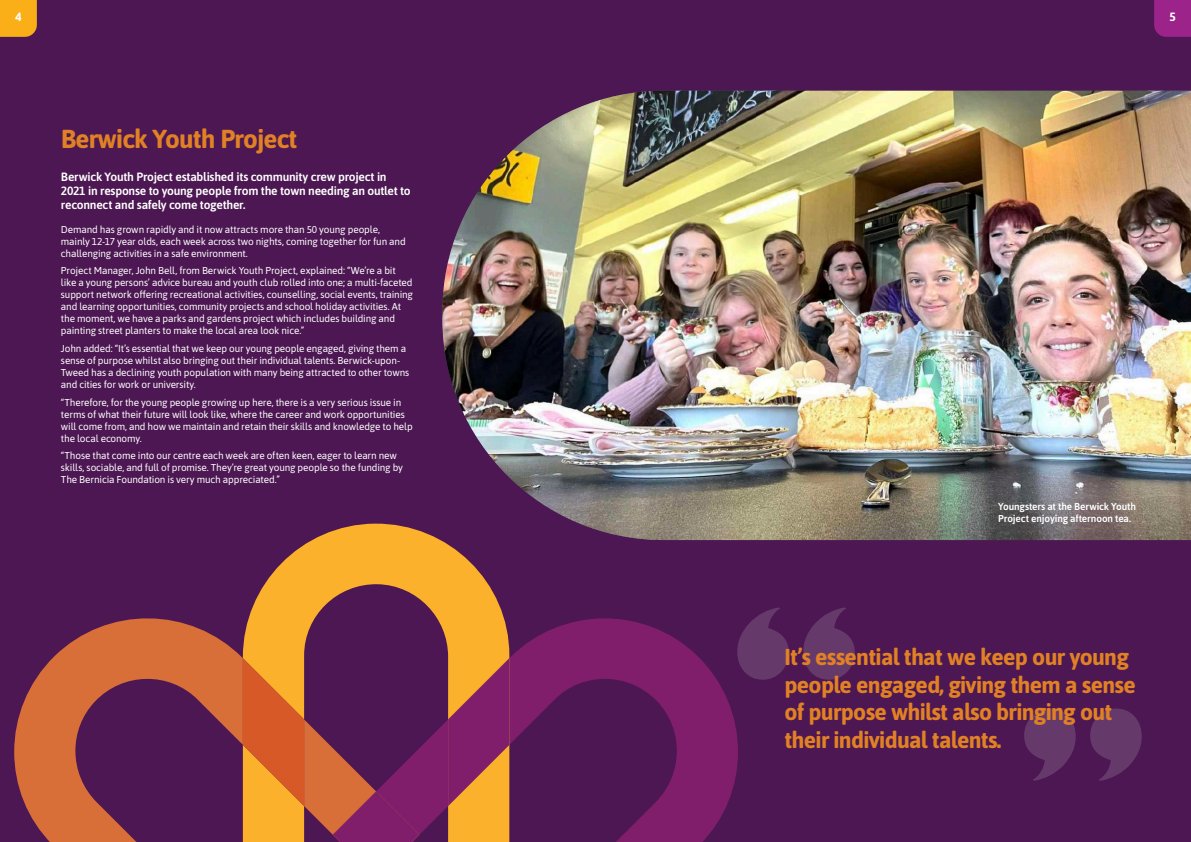
<style>
.page{position:relative;width:1191px;height:842px;background:#4c1752}
.page>*{position:absolute;margin:0;border:0;box-sizing:border-box;transform-origin:0 0}
.t1{font:700 26px "Asap";letter-spacing:-.03em;color:#e18125}
.t2{font:700 23px/27.6px "Asap";letter-spacing:-.03em;color:#e18125}
.t3{font:600 12px/14px "Asap";letter-spacing:-.02em;color:#fff}
.t4{font:700 12px "Asap";color:#fff}
.t5{font:10px/12px "Asap";letter-spacing:-.015em;color:#fff}
.t6{font:600 10px/12px "Asap";letter-spacing:-.01em;color:#fff}
</style>
<div class="page">
<img style="left:442px;top:91px;width:749px;height:449px">
<svg style="left:738px;top:607px;width:117px;height:73px"></svg>
<svg style="left:1024px;top:708px;width:117px;height:73px"></svg>
<svg style="left:253px;top:523px;width:256px;height:82px;fill:#fbb12b"></svg>
<svg style="left:377px;top:605px;width:361px;height:237px"></svg>
<svg style="left:448px;top:658px;width:61px;height:148px"></svg>
<svg style="left:14px;top:605px;width:362px;height:237px"></svg>
<svg style="left:243px;top:658px;width:61px;height:148px"></svg>
<svg style="left:333px;top:791px;width:86px;height:51px"></svg>
<svg style="left:0;top:0;width:37px;height:37px"></svg>
<svg style="left:1154px;top:0;width:37px;height:37px"></svg>
<p class="t4" style="left:15px;top:8px;width:8px">4</p>
<p class="t4" style="left:1169px;top:8px;width:8px">5</p>
<h1 class="t1" style="left:61px;top:120px;width:238px">Berwick Youth Project</h1>
<p class="t3" style="left:61px;top:169px;width:351px">Berwick Youth Project established its community crew project in<br>2021 in response to young people from the town needing an outlet to reconnect and safely come together.</p>
<p class="t5" style="left:61px;top:223px;width:346px">Demand has grown rapidly and it now attracts more than 50 young people, mainly 12-17 year olds, each week across two nights, coming together for fun and challenging activities in a safe environment.</p>
<p class="t5" style="left:61px;top:264px;width:353px">Project Manager, John Bell, from Berwick Youth Project, explained: “We’re a bit like a young persons’ advice bureau and youth club rolled into one; a multi-faceted support network offering recreational activities, counselling, social events, training and learning opportunities, community projects and school holiday activities. At the moment, we have a parks and gardens project which includes building and painting street planters to make the local area look nice.”</p>
<p class="t5" style="left:61px;top:342px;width:350px">John added: “It’s essential that we keep our young people engaged, giving them a sense of purpose whilst also bringing out their individual talents. Berwick-upon-Tweed has a declining youth population with many being attracted to other towns and cities for work or university.</p>
<p class="t5" style="left:61px;top:396px;width:353px">“Therefore, for the young people growing up here, there is a very serious issue in terms of what their future will look like, where the career and work opportunities will come from, and how we maintain and retain their skills and knowledge to help the local economy.</p>
<p class="t5" style="left:61px;top:449px;width:343px">“Those that come into our centre each week are often keen, eager to learn new skills, sociable, and full of promise. They’re great young people so the funding by<br>The Bernicia Foundation is very much appreciated.”</p>
<p class="t6" style="left:998px;top:500px;width:139px">Youngsters at the Berwick Youth<br>Project enjoying afternoon tea.</p>
<h2 class="t2" style="left:784px;top:642px;width:353px">It’s essential that we keep our young people engaged, giving them a sense of purpose whilst also bringing out their individual talents.</h2>
</div>
